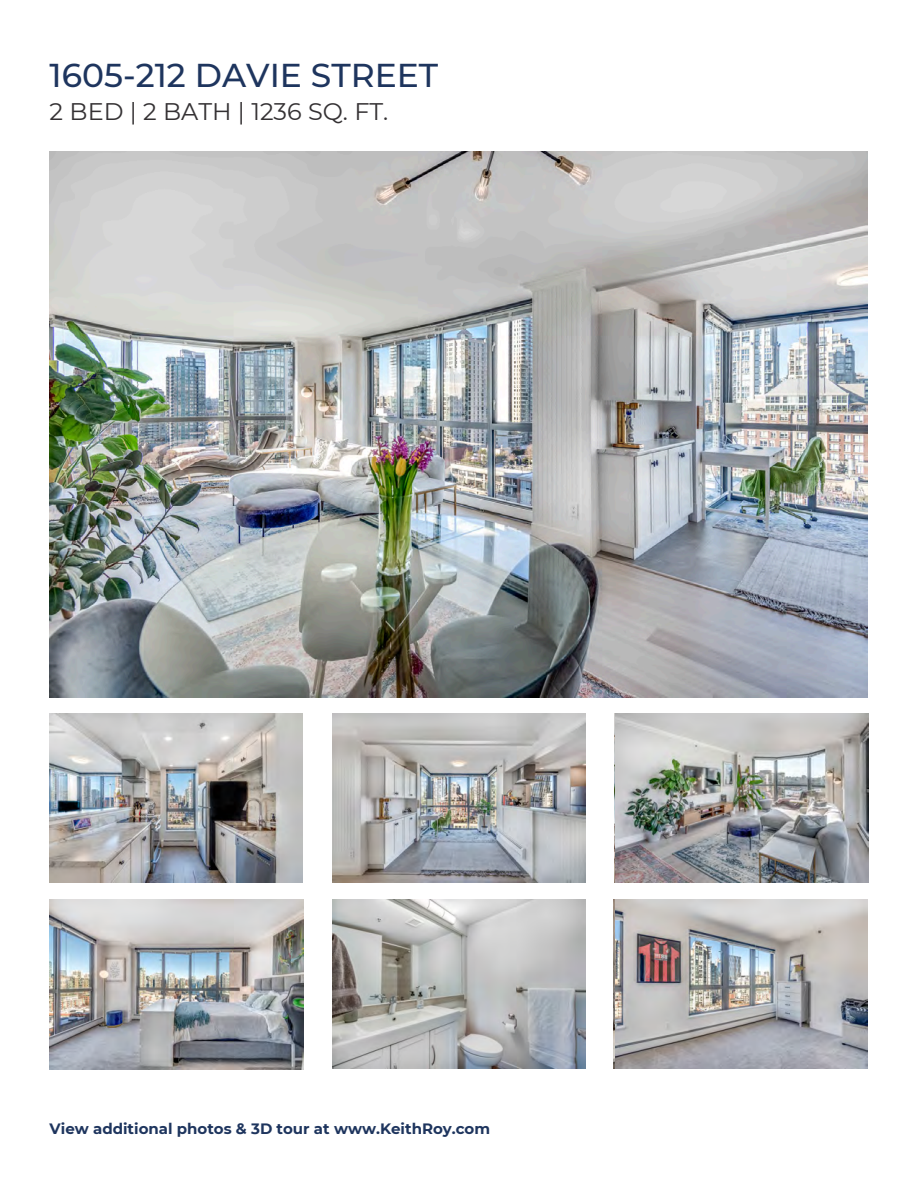
<style>
.page{position:relative;width:918px;height:1188px;background:#fff}
.page>*{position:absolute;margin:0;border:0;box-sizing:border-box;transform-origin:0 0}
.t1{font:500 33px "Montserrat";color:#1e355e}
.t2{font:24px "Montserrat";color:#343133}
.t3{font:700 15px "Montserrat";color:#1e355e}
</style>
<div class="page">
<img style="left:50px;top:152px;width:818px;height:545px">
<img style="left:50px;top:714px;width:253px;height:169px">
<img style="left:332px;top:714px;width:253px;height:169px">
<img style="left:50px;top:900px;width:254px;height:170px">
<img style="left:332px;top:900px;width:253px;height:169px">
<img style="left:615px;top:714px;width:253px;height:169px">
<img style="left:615px;top:900px;width:252px;height:169px">
<p class="t1" style="left:50px;top:55px;width:390px">1605-212 DAVIE STREET</p>
<p class="t2" style="left:50px;top:97px;width:340px">2 BED | 2 BATH | 1236 SQ. FT.</p>
<p class="t3" style="left:50px;top:1119px;width:442px">View additional photos &amp; 3D tour at www.KeithRoy.com</p>
</div>
